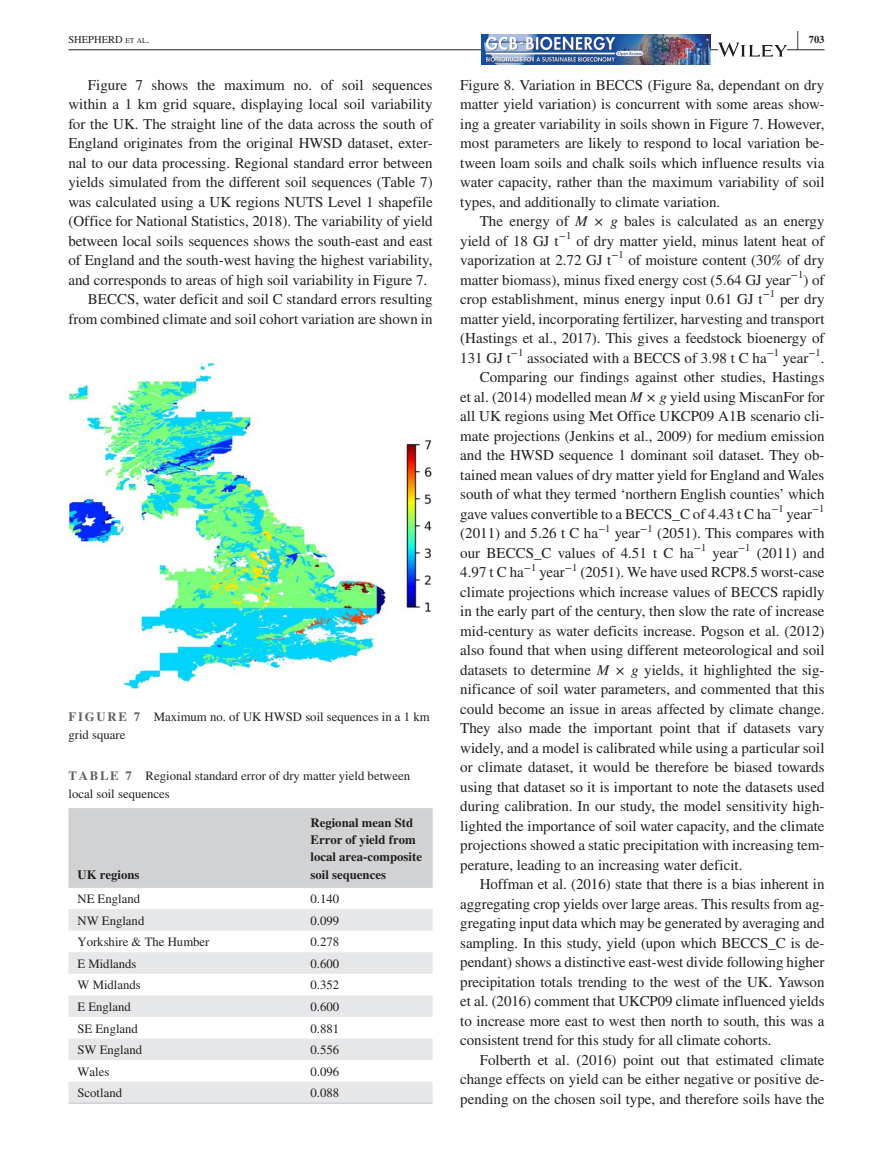
<style>
.page{position:relative;width:893px;height:1174px;background:#fff}
.page>*{position:absolute;margin:0;border:0;box-sizing:border-box;transform-origin:0 0}
.t1{font:700 25.95px "STIX";color:#231f20;scale:.36 1}
.t2{font:15px/19.5px "STIX";color:#231f20;text-align:justify}
.t3{font:12.75px/18px "STIX";color:#231f20}
.t4{font:700 12.75px/17.2px "STIX";color:#231f20}
.t5{font:10.5px "STIX";color:#231f20}
.t6{font:10.5px "STIX";color:#231f20}
.t7{font:700 10.5px "STIX";color:#231f20}
.s1{font-size:7.35px}
.s2{font-style:italic}
.s3{font-weight:700;color:#636366}
</style>
<div class="page">
<hr style="left:68px;top:49px;width:756px;height:1px;background:#231f20">
<img style="left:481px;top:35px;width:230px;height:30px">
<svg style="left:718px;top:43px;width:69px;height:14px"></svg>
<img style="left:70px;top:362px;width:361px;height:326px">
<div style="left:68px;top:808px;width:365px;height:80px;background:#d1d2d4"></div>
<svg style="left:68px;top:909px;width:365px;height:194px;fill:#e6e7e9"></svg>
<hr style="left:68px;top:1102px;width:233px;height:2px;background:#d1d2d4">
<hr style="left:302px;top:1102px;width:131px;height:2px;background:#d1d2d4">
<h1 class="t1" style="left:797px;top:25px;width:7px">|</h1>
<p class="t6" style="left:68px;top:32px;width:82px">SHEPHERD <span class="s1">et al</span>.</p>
<p class="t7" style="left:809px;top:33px;width:17px">703</p>
<p class="t2" style="left:88px;top:76px;width:346px">Figure 7 shows the maximum no. of soil sequences</p>
<p class="t2" style="left:68px;top:95px;width:366px">within a 1 km grid square, displaying local soil variability</p>
<p class="t2" style="left:68px;top:115px;width:366px">for the UK. The straight line of the data across the south of</p>
<p class="t2" style="left:68px;top:134px;width:366px">England originates from the original HWSD dataset, exter-</p>
<p class="t2" style="left:68px;top:154px;width:366px">nal to our data processing. Regional standard error between</p>
<p class="t2" style="left:68px;top:173px;width:366px">yields simulated from the different soil sequences (Table 7)</p>
<p class="t2" style="left:68px;top:193px;width:366px">was calculated using a UK regions NUTS Level 1 shapefile</p>
<p class="t2" style="left:68px;top:212px;width:366px">(Office for National Statistics, 2018). The variability of yield</p>
<p class="t2" style="left:68px;top:232px;width:366px">between local soils sequences shows the south-east and east</p>
<p class="t2" style="left:68px;top:251px;width:366px">of England and the south-west having the highest variability,</p>
<p class="t2" style="left:68px;top:271px;width:360px">and corresponds to areas of high soil variability in Figure 7.</p>
<p class="t2" style="left:88px;top:290px;width:346px">BECCS, water deficit and soil C standard errors resulting</p>
<p class="t2" style="left:68px;top:310px;width:366px">from combined climate and soil cohort variation are shown in</p>
<p class="t2" style="left:460px;top:76px;width:366px">Figure 8. Variation in BECCS (Figure 8a, dependant on dry matter yield variation) is concurrent with some areas show&shy;ing a greater variability in soils shown in Figure 7. However, most parameters are likely to respond to local variation be&shy;tween loam soils and chalk soils which influence results via water capacity, rather than the maximum variability of soil types, and additionally to climate variation.</p>
<p class="t2" style="left:460px;top:212px;width:366px;text-indent:20px">The energy of <span class="s2">M × g</span> bales is calculated as an energy yield of 18 GJ t</p>
<p class="t5" style="left:559px;top:228px;width:14px">−1</p>
<p class="t2" style="left:460px;top:232px;width:366px;text-indent:116px">of dry matter yield, minus latent heat of vaporization at 2.72 GJ t</p>
<p class="t5" style="left:611px;top:248px;width:14px">−1</p>
<p class="t2" style="left:460px;top:251px;width:366px;text-indent:168px">of moisture content (30% of dry matter biomass), minus fixed energy cost (5.64 GJ year</p>
<p class="t5" style="left:791px;top:267px;width:14px">−1</p>
<p class="t2" style="left:803px;top:271px;width:23px">) of</p>
<p class="t5" style="left:763px;top:287px;width:14px">−1</p>
<p class="t2" style="left:460px;top:290px;width:366px;text-indent:320px">per dry matter yield, incorporating fertilizer, harvesting and transport (Hastings et al., 2017). This gives a feedstock bioenergy of 131 GJ t</p>
<p class="t2" style="left:460px;top:290px;width:304px">crop establishment, minus energy input 0.61 GJ t</p>
<p class="t5" style="left:511px;top:345px;width:14px">−1</p>
<p class="t5" style="left:767px;top:345px;width:14px">−1</p>
<p class="t5" style="left:808px;top:345px;width:14px">−1</p>
<p class="t2" style="left:527px;top:349px;width:241px">associated with a BECCS of 3.98 t C ha</p>
<p class="t2" style="left:783px;top:349px;width:27px">year</p>
<p class="t2" style="left:821px;top:349px;width:5px">.</p>
<p class="t2" style="left:480px;top:368px;width:346px">Comparing our findings against other studies, Hastings</p>
<p class="t2" style="left:460px;top:388px;width:366px">et al. (2014) modelled mean <span class="s2">M × g</span> yield using MiscanFor for</p>
<p class="t2" style="left:460px;top:407px;width:366px">all UK regions using Met Office UKCP09 A1B scenario cli-</p>
<p class="t2" style="left:460px;top:427px;width:366px">mate projections (Jenkins et al., 2009) for medium emission</p>
<p class="t2" style="left:460px;top:446px;width:366px">and the HWSD sequence 1 dominant soil dataset. They ob-</p>
<p class="t2" style="left:460px;top:466px;width:366px">tained mean values of dry matter yield for England and Wales</p>
<p class="t2" style="left:460px;top:485px;width:366px">south of what they termed ‘northern English counties’ which</p>
<p class="t2" style="left:460px;top:505px;width:312px">gave values convertible to a BECCS_C of 4.43 t C ha</p>
<p class="t5" style="left:771px;top:501px;width:14px">−1</p>
<p class="t5" style="left:812px;top:501px;width:14px">−1</p>
<p class="t2" style="left:787px;top:505px;width:27px">year</p>
<p class="t3" style="left:68px;top:708px;width:363px"><span class="s3">FIGURE 7</span> Maximum no. of UK HWSD soil sequences in a 1 km grid square</p>
<p class="t3" style="left:68px;top:768px;width:343px"><span class="s3">TABLE 7</span> Regional standard error of dry matter yield between local soil sequences</p>
<p class="t4" style="left:77px;top:865px;width:63px">UK regions</p>
<p class="t4" style="left:311px;top:814px;width:113px">Regional mean Std<br>Error of yield from local area-composite soil sequences</p>
<p class="t3" style="left:77px;top:890px;width:64px">NE England</p>
<p class="t3" style="left:311px;top:890px;width:30px">0.140</p>
<p class="t3" style="left:77px;top:912px;width:68px">NW England</p>
<p class="t3" style="left:311px;top:912px;width:30px">0.099</p>
<p class="t3" style="left:77px;top:933px;width:134px">Yorkshire &amp; The Humber</p>
<p class="t3" style="left:311px;top:933px;width:30px">0.278</p>
<p class="t3" style="left:77px;top:955px;width:61px">E Midlands</p>
<p class="t3" style="left:311px;top:955px;width:30px">0.600</p>
<p class="t3" style="left:77px;top:977px;width:65px">W Midlands</p>
<p class="t3" style="left:311px;top:977px;width:30px">0.352</p>
<p class="t3" style="left:77px;top:998px;width:55px">E England</p>
<p class="t3" style="left:311px;top:998px;width:30px">0.600</p>
<p class="t3" style="left:77px;top:1020px;width:62px">SE England</p>
<p class="t3" style="left:311px;top:1020px;width:30px">0.881</p>
<p class="t3" style="left:77px;top:1041px;width:66px">SW England</p>
<p class="t3" style="left:311px;top:1041px;width:30px">0.556</p>
<p class="t3" style="left:77px;top:1063px;width:33px">Wales</p>
<p class="t3" style="left:311px;top:1063px;width:30px">0.096</p>
<p class="t3" style="left:77px;top:1084px;width:46px">Scotland</p>
<p class="t3" style="left:311px;top:1084px;width:30px">0.088</p>
<p class="t5" style="left:640px;top:521px;width:14px">−1</p>
<p class="t2" style="left:460px;top:524px;width:366px;text-indent:197px">(2051). This compares with our BECCS_C values of 4.51 t C ha</p>
<p class="t2" style="left:460px;top:524px;width:139px">(2011) and 5.26 t C ha</p>
<p class="t5" style="left:598px;top:521px;width:14px">−1</p>
<p class="t2" style="left:615px;top:524px;width:27px">year</p>
<p class="t5" style="left:694px;top:540px;width:14px">−1</p>
<p class="t5" style="left:738px;top:540px;width:14px">−1</p>
<p class="t2" style="left:757px;top:544px;width:69px">(2011) and</p>
<p class="t2" style="left:712px;top:544px;width:27px">year</p>
<p class="t5" style="left:565px;top:560px;width:14px">−1</p>
<p class="t2" style="left:460px;top:563px;width:366px;text-indent:120px">(2051). We have used RCP8.5 worst-case climate projections which increase values of BECCS rapidly in the early part of the century, then slow the rate of increase mid-century as water deficits increase. Pogson et al. (2012) also found that when using different meteorological and soil datasets to determine <span class="s2">M × g</span> yields, it highlighted the sig&shy;nificance of soil water parameters, and commented that this could become an issue in areas affected by climate change.<br>They also made the important point that if datasets vary widely, and a model is calibrated while using a particular soil or climate dataset, it would be therefore be biased towards using that dataset so it is important to note the datasets used during calibration. In our study, the model sensitivity high&shy;lighted the importance of soil water capacity, and the climate projections showed a static precipitation with increasing tem&shy;perature, leading to an increasing water deficit.</p>
<p class="t2" style="left:460px;top:875px;width:366px;text-indent:20px">Hoffman et al. (2016) state that there is a bias inherent in aggregating crop yields over large areas. This results from ag&shy;gregating input data which may be generated by averaging and sampling. In this study, yield (upon which BECCS_C is de&shy;pendant) shows a distinctive east-west divide following higher precipitation totals trending to the west of the UK. Yawson et al. (2016) comment that UKCP09 climate influenced yields to increase more east to west then north to south, this was a consistent trend for this study for all climate cohorts.</p>
<p class="t2" style="left:460px;top:1051px;width:366px;text-indent:20px">Folberth et al. (2016) point out that estimated climate change effects on yield can be either negative or positive de&shy;pending on the chosen soil type, and therefore soils have the</p>
<p class="t5" style="left:524px;top:560px;width:14px">−1</p>
<p class="t2" style="left:460px;top:563px;width:65px">4.97 t C ha</p>
<p class="t2" style="left:539px;top:563px;width:27px">year</p>
</div>
